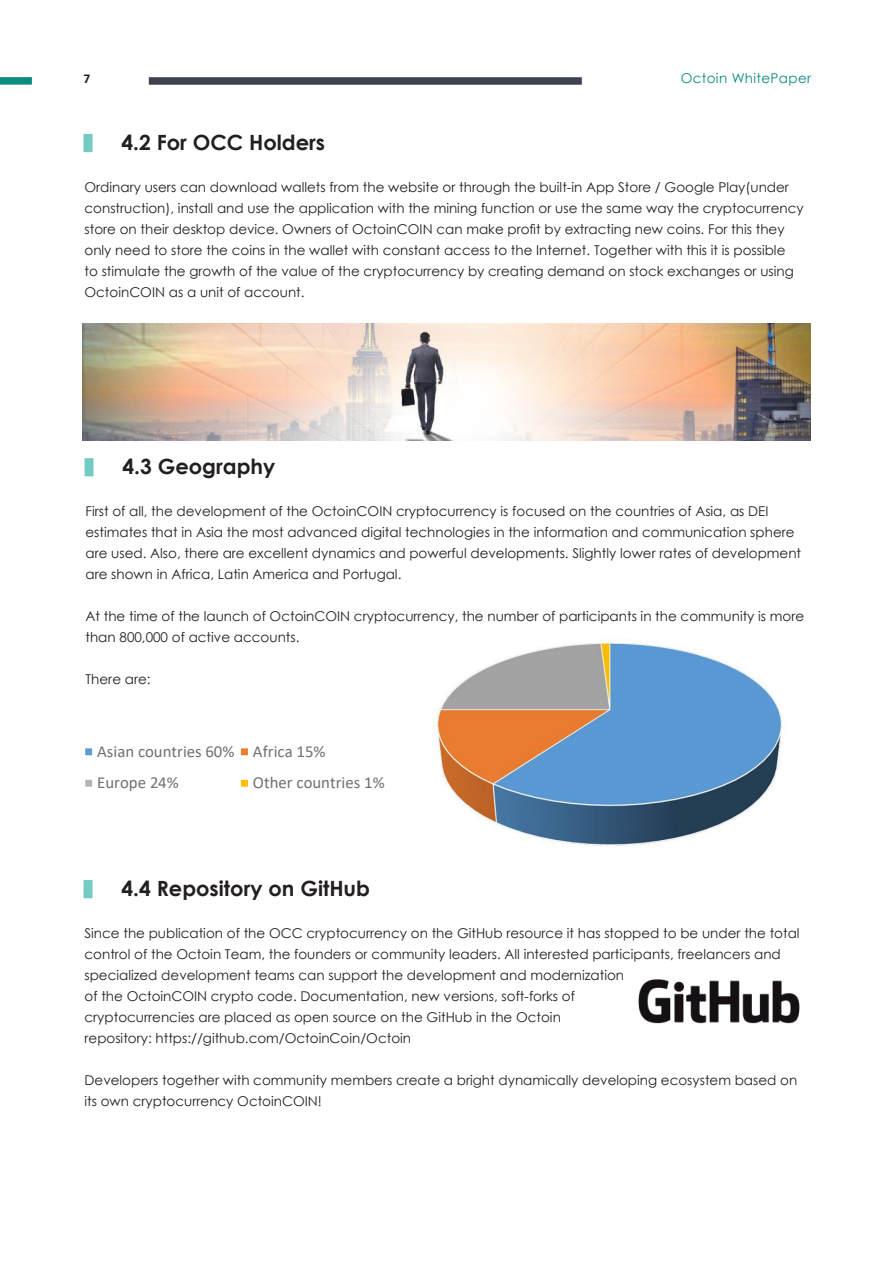
<style>
.page{position:relative;width:893px;height:1263px;background:#fff}
.page>*{position:absolute;margin:0;border:0;box-sizing:border-box;transform-origin:0 0}
.t1{font:700 21px "Century Gothic";color:#241f1f}
.t2{font:16.8px/31.5px "Calibri";color:#716f71}
.t3{font:13.5px/21px "Century Gothic";color:#241f1f}
.t4{font:13.5px "Century Gothic";letter-spacing:.025em;color:#0a8a81}
.t5{font:700 13.5px "Calibri";color:#241f1f}
</style>
<div class="page">
<div style="left:84px;top:134px;width:9px;height:18px;background:#74cbc4"></div>
<img style="left:82px;top:323px;width:729px;height:117px">
<div style="left:85px;top:458px;width:9px;height:18px;background:#74cbc4"></div>
<img style="left:433px;top:638px;width:350px;height:208px">
<div style="left:84px;top:880px;width:9px;height:18px;background:#74cbc4"></div>
<img style="left:638px;top:979px;width:162px;height:45px">
<div style="left:84px;top:747px;width:9px;height:9px;background:#5c9cd6"></div>
<div style="left:82px;top:745px;width:13px;height:13px;border:3px solid #fff"></div>
<div style="left:240px;top:747px;width:9px;height:9px;background:#ed7d30"></div>
<div style="left:238px;top:745px;width:13px;height:13px;border:3px solid #fff"></div>
<div style="left:84px;top:779px;width:9px;height:9px;background:#b4b4b5"></div>
<div style="left:82px;top:777px;width:13px;height:13px;border:3px solid #fff"></div>
<div style="left:240px;top:779px;width:9px;height:9px;background:#ffbf00"></div>
<div style="left:238px;top:777px;width:13px;height:13px;border:3px solid #fff"></div>
<div style="left:149px;top:77px;width:433px;height:8px;background:#3f4151"></div>
<div style="left:0;top:77px;width:32px;height:8px;background:#0a8a81"></div>
<p class="t5" style="left:84px;top:69px;width:8px">7</p>
<p class="t4" style="left:681px;top:69px;width:132px">Octoin WhitePaper</p>
<h1 class="t1" style="left:121px;top:126px;width:205px">4.2 For OCC Holders</h1>
<p class="t3" style="left:85px;top:176px;width:721px">Ordinary users can download wallets from the website or through the built-in App Store / Google Play(under construction), install and use the application with the mining function or use the same way the cryptocurrency store on their desktop device. Owners of OctoinCOIN can make profit by extracting new coins. For this they only need to store the coins in the wallet with constant access to the Internet. Together with this it is possible<br>to stimulate the growth of the value of the cryptocurrency by creating demand on stock exchanges or using OctoinCOIN as a unit of account.</p>
<h1 class="t1" style="left:122px;top:450px;width:154px">4.3 Geography</h1>
<p class="t3" style="left:86px;top:501px;width:717px">First of all, the development of the OctoinCOIN cryptocurrency is focused on the countries of Asia, as DEI estimates that in Asia the most advanced digital technologies in the information and communication sphere are used. Also, there are excellent dynamics and powerful developments. Slightly lower rates of development are shown in Africa, Latin America and Portugal.</p>
<p class="t3" style="left:86px;top:606px;width:720px">At the time of the launch of OctoinCOIN cryptocurrency, the number of participants in the community is more than 800,000 of active accounts.</p>
<p class="t3" style="left:86px;top:669px;width:67px">There are:</p>
<p class="t2" style="left:97px;top:735px;width:230px">Asian countries 60% Africa 15%<br>Europe 24%</p>
<p class="t2" style="left:253px;top:766px;width:133px">Other countries 1%</p>
<h1 class="t1" style="left:121px;top:872px;width:250px">4.4 Repository on GitHub</h1>
<p class="t3" style="left:85px;top:922px;width:717px">Since the publication of the OCC cryptocurrency on the GitHub resource it has stopped to be under the total control of the Octoin Team, the founders or community leaders. All interested participants, freelancers and specialized development teams can support the development and modernization<br>of the OctoinCOIN crypto code. Documentation, new versions, soft-forks of<br>cryptocurrencies are placed as open source on the GitHub in the Octoin<br>repository: https://github.com/OctoinCoin/Octoin</p>
<p class="t3" style="left:85px;top:1069px;width:714px">Developers together with community members create a bright dynamically developing ecosystem based on its own cryptocurrency OctoinCOIN!</p>
</div>
